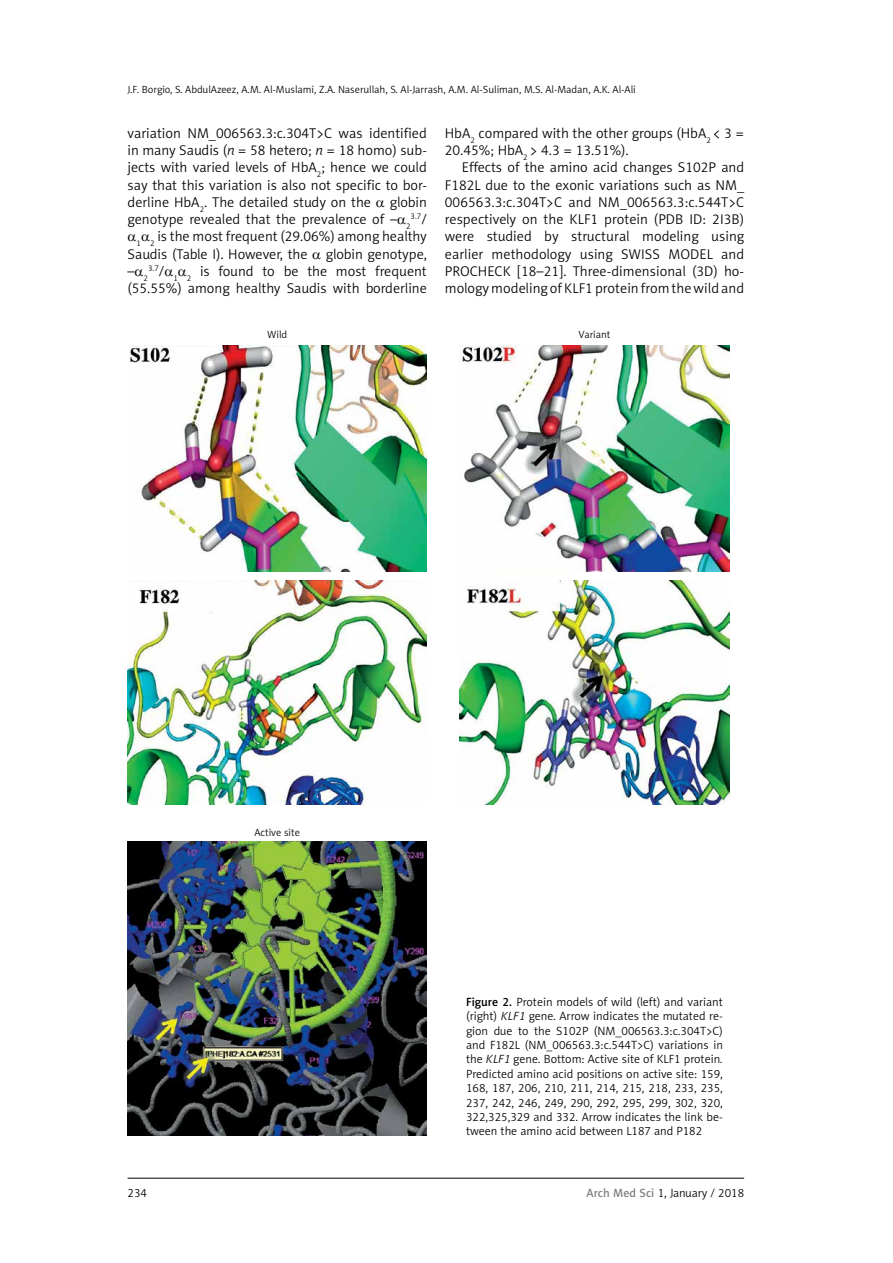
<style>
.page{position:relative;width:893px;height:1263px;background:#fff}
.page>*{position:absolute;margin:0;border:0;box-sizing:border-box;transform-origin:0 0}
.t1{font:14.25px/17.2px "Naomi Sans EFN Light";color:#000}
.t2{font:12px/14.4px "Naomi Sans EFN Light";color:#000;text-align:justify}
.t3{font:10.5px "Naomi Sans EFN Light";color:#000}
.t4{font:8.25px "Naomi Sans EFN Light";color:#000}
.s1{font-style:italic}
.s2{font-size:14.25px}
.s3{font-family:"Naomi Sans EFN Medium"}
.s4{font-family:"Naomi Sans EFN Medium";color:#808285}
</style>
<div class="page">
<hr style="left:128px;top:1178px;width:616px;height:1px;background:#000">
<img style="left:129px;top:346px;width:298px;height:225px">
<img style="left:461px;top:346px;width:268px;height:225px">
<img style="left:128px;top:580px;width:299px;height:225px">
<img style="left:460px;top:580px;width:269px;height:225px">
<img style="left:128px;top:841px;width:299px;height:294px">
<p class="t3" style="left:128px;top:83px;width:510px">J.F. Borgio, S. AbdulAzeez, A.M. Al-Muslami, Z.A. Naserullah, S. Al-Jarrash, A.M. Al-Suliman, M.S. Al-Madan, A.K. Al-Ali</p>
<p class="t1" style="left:128px;top:124px;width:301px;text-align:justify">variation NM_006563.3:c.304T&gt;C was identified in many Saudis (<span class="s1">n</span> = 58 hetero; <span class="s1">n</span> = 18 homo) sub&shy;jects with varied levels of HbA<sub>2</sub>; hence we could say that this variation is also not specific to bor&shy;derline HbA<sub>2</sub>. The detailed study on the</p>
<p class="t1" style="left:128px;top:193px;width:301px;text-indent:262px">globin genotype revealed that the prevalence of – <sub>2</sub></p>
<p class="t4" style="left:411px;top:212px;width:18px">3.7<span class="s2">/</span></p>
<p class="t1" style="left:128px;top:228px;width:301px;text-indent:9px"><sub>1</sub> <sub>2</sub> is the most frequent (29.06%) among healthy<br>Saudis (Table I). However, the</p>
<p class="t1" style="left:326px;top:245px;width:102px">globin genotype,</p>
<p class="t1" style="left:128px;top:262px;width:301px">– <sub>2</sub><sup>3.7</sup>/ <sub>1</sub> <sub>2</sub> is found to be the most frequent (55.55%) among healthy Saudis with borderline</p>
<p class="t1" style="left:445px;top:124px;width:301px">HbA<sub>2</sub> compared with the other groups (HbA<sub>2</sub> &lt; 3 =<br>20.45%; HbA<sub>2</sub> &gt; 4.3 = 13.51%).</p>
<p class="t1" style="left:445px;top:159px;width:301px;text-align:justify;text-indent:17px">Effects of the amino acid changes S102P and F182L due to the exonic variations such as NM_ 006563.3:c.304T&gt;C and NM_006563.3:c.544T&gt;C respectively on the KLF1 protein (PDB ID: 2I3B) were studied by structural modeling using earlier methodology using SWISS MODEL and PROCHECK [18–21]. Three-dimensional (3D) ho&shy;mology modeling of KLF1 protein from the wild and</p>
<p class="t3" style="left:267px;top:329px;width:22px">Wild</p>
<p class="t3" style="left:578px;top:329px;width:34px">Variant</p>
<p class="t3" style="left:254px;top:826px;width:47px">Active site</p>
<p class="t2" style="left:466px;top:994px;width:258px"><span class="s3">Figure 2.</span> Protein models of wild (left) and variant (right) <span class="s1">KLF1</span> gene. Arrow indicates the mutated re&shy;gion due to the S102P (NM_006563.3:c.304T&gt;C) and F182L (NM_006563.3:c.544T&gt;C) variations in the <span class="s1">KLF1</span> gene. Bottom: Active site of KLF1 protein<span class="s1">.<br></span>Predicted amino acid positions on active site: 159, 168, 187, 206, 210, 211, 214, 215, 218, 233, 235, 237, 242, 246, 249, 290, 292, 295, 299, 302, 320, 322,325,329 and 332. Arrow indicates the link be&shy;tween the amino acid between L187 and P182</p>
<p class="t2" style="left:128px;top:1186px;width:21px">234</p>
<p class="t2" style="left:586px;top:1186px;width:159px"><span class="s4">Arch Med Sci</span> 1, January / 2018</p>
</div>
